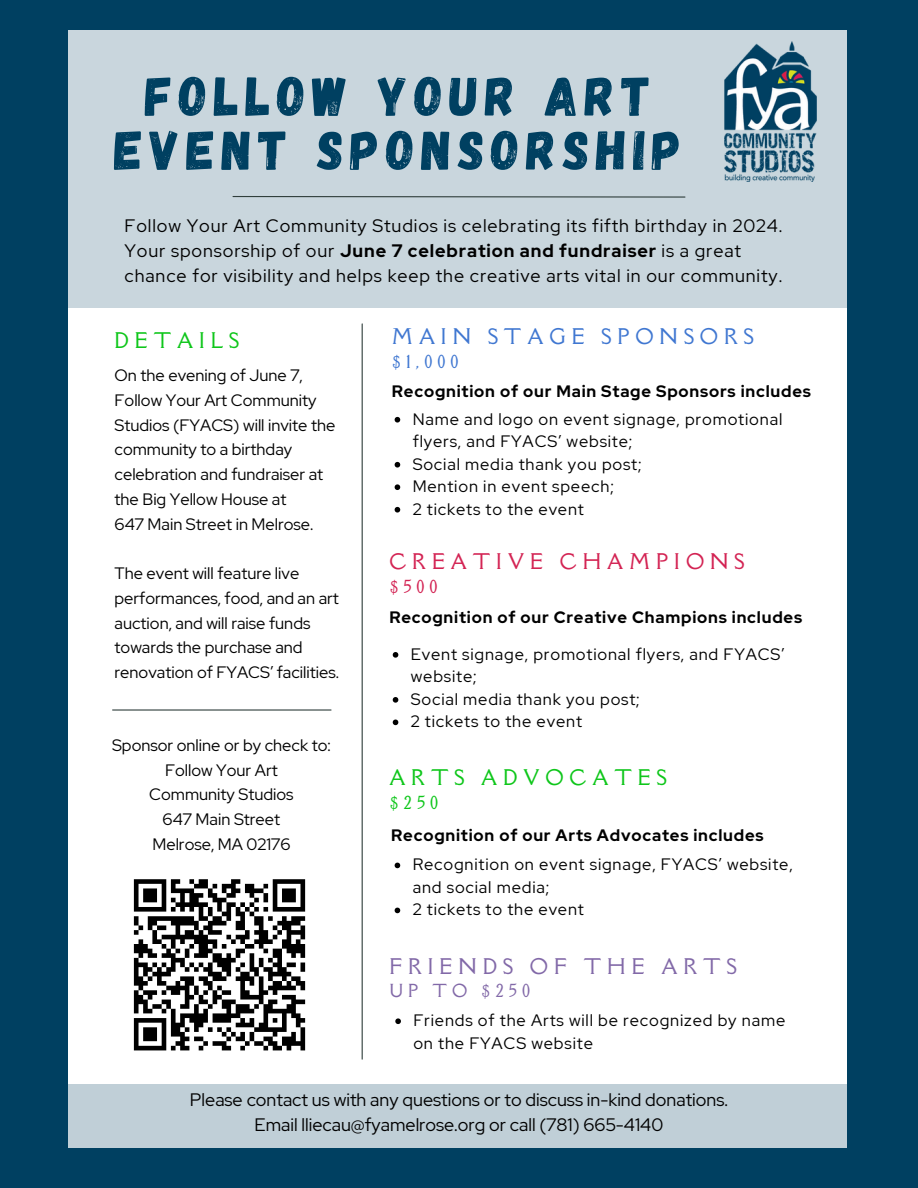
<style>
.page{position:relative;width:918px;height:1188px;background:#004061}
.page>*{position:absolute;margin:0;border:0;box-sizing:border-box;transform-origin:0 0}
.t1{font:55.35px/54px "Gagalin";letter-spacing:.12em;color:#004061;text-align:center}
.t2{font:19.8px "Della Respira";letter-spacing:.3em;color:#0ec61a}
.t3{font:19.8px "Della Respira";letter-spacing:.3em;color:#d32353}
.t4{font:19.8px "Della Respira";letter-spacing:.3em;color:#4077d1}
.t5{font:19.8px "Della Respira";letter-spacing:.3em;color:#8269a8}
.t6{font:18px/24.8px "Red Hat Display";letter-spacing:.05em;color:#000}
.t7{font:18px/24.8px "Red Hat Display";color:#000;text-align:center}
.t8{font:16.5px/24.8px "Red Hat Display";color:#000}
.t9{font:16.5px/22.5px "Red Hat Display";letter-spacing:.05em;color:#000}
.t10{font:700 16.5px "Red Hat Display";letter-spacing:.05em;color:#000}
.t11{font:16.5px "Della Respira";letter-spacing:.3em;color:#8269a8}
.t12{font:16.5px "Della Respira";color:#4077d1}
.t13{font:16.5px "Della Respira";color:#d32353}
.t14{font:16.5px "Della Respira";color:#0ec61a}
.s1{font-weight:700}
</style>
<div class="page">
<div style="left:68px;top:309px;width:779px;height:839px;background:#fff"></div>
<div style="left:68px;top:1084px;width:779px;height:64px;background:#c0cfd7"></div>
<svg style="left:68px;top:30px;width:779px;height:320px;background:#d0dbe1"></svg>
<svg style="left:232px;top:195px;width:454px;height:3px"></svg>
<hr style="left:113px;top:709px;width:218px;height:2px;background:#303f3c">
<hr style="left:362px;top:324px;width:1px;height:735px;background:#303f3c">
<img style="left:724px;top:42px;width:93px;height:139px">
<svg style="left:393px;top:652px;width:5px;height:6px"></svg>
<svg style="left:393px;top:697px;width:5px;height:6px"></svg>
<svg style="left:393px;top:720px;width:5px;height:5px"></svg>
<svg style="left:395px;top:417px;width:5px;height:6px"></svg>
<svg style="left:395px;top:462px;width:5px;height:6px"></svg>
<svg style="left:395px;top:484px;width:5px;height:6px"></svg>
<svg style="left:395px;top:507px;width:5px;height:6px"></svg>
<svg style="left:395px;top:863px;width:5px;height:5px"></svg>
<svg style="left:395px;top:908px;width:5px;height:5px"></svg>
<svg style="left:395px;top:1018px;width:6px;height:6px"></svg>
<svg style="left:133px;top:879px;width:173px;height:172px"></svg>
<p class="t1" style="left:115px;top:66px;width:569px">FOLLOW YOUR ART<br>EVENT SPONSORSHIP</p>
<p class="t6" style="left:125px;top:214px;width:660px">Follow Your Art Community Studios is celebrating its fifth birthday in 2024.<br>Your sponsorship of our <span class="s1">June 7 celebration and fundraiser</span> is a great chance for visibility and helps keep the creative arts vital in our community.</p>
<p class="t2" style="left:115px;top:327px;width:126px">DETAILS</p>
<p class="t8" style="left:115px;top:363px;width:222px">On the evening of June 7,<br>Follow Your Art Community<br>Studios (FYACS) will invite the community to a birthday celebration and fundraiser at the Big Yellow House at</p>
<p class="t8" style="left:115px;top:511px;width:200px">647 Main Street in Melrose.</p>
<h2 class="t8" style="left:115px;top:561px;width:226px">The event will feature live performances, food, and an art auction, and will raise funds towards the purchase and renovation of FYACS’ facilities.</h2>
<h2 class="t8" style="left:112px;top:733px;width:220px">Sponsor online or by check to:</h2>
<h4 class="t8" style="left:165px;top:757px;width:114px">Follow Your Art</h4>
<p class="t8" style="left:149px;top:782px;width:146px">Community Studios</p>
<p class="t8" style="left:163px;top:807px;width:119px">647 Main Street</p>
<h2 class="t8" style="left:152px;top:832px;width:140px">Melrose, MA 02176</h2>
<p class="t4" style="left:392px;top:323px;width:363px">MAIN STAGE SPONSORS</p>
<p class="t12" style="left:392px;top:350px;width:68px">$1,000</p>
<p class="t10" style="left:392px;top:380px;width:421px">Recognition of our Main Stage Sponsors includes</p>
<p class="t9" style="left:413px;top:408px;width:371px">Name and logo on event signage, promotional flyers, and FYACS’ website;</p>
<p class="t9" style="left:413px;top:453px;width:230px">Social media thank you post;</p>
<p class="t9" style="left:413px;top:475px;width:203px">Mention in event speech;</p>
<p class="t9" style="left:413px;top:498px;width:173px">2 tickets to the event</p>
<p class="t3" style="left:389px;top:548px;width:357px">CREATIVE CHAMPIONS</p>
<p class="t13" style="left:389px;top:575px;width:50px">$500</p>
<p class="t10" style="left:389px;top:606px;width:414px">Recognition of our Creative Champions includes</p>
<p class="t9" style="left:411px;top:643px;width:375px">Event signage, promotional flyers, and FYACS’ website;</p>
<h3 class="t9" style="left:411px;top:688px;width:230px">Social media thank you post;</h3>
<h2 class="t9" style="left:411px;top:710px;width:173px">2 tickets to the event</h2>
<h2 class="t2" style="left:389px;top:764px;width:279px">ARTS ADVOCATES</h2>
<h2 class="t14" style="left:389px;top:791px;width:50px">$250</h2>
<h4 class="t10" style="left:391px;top:824px;width:374px">Recognition of our Arts Advocates includes</h4>
<h4 class="t9" style="left:413px;top:853px;width:381px">Recognition on event signage, FYACS’ website, and social media;</h4>
<p class="t9" style="left:413px;top:898px;width:173px">2 tickets to the event</p>
<p class="t5" style="left:389px;top:952px;width:349px">FRIENDS OF THE ARTS</p>
<p class="t11" style="left:389px;top:979px;width:142px">UP TO $250</p>
<p class="t9" style="left:413px;top:1009px;width:374px">Friends of the Arts will be recognized by name on the FYACS website</p>
<p class="t7" style="left:190px;top:1087px;width:540px">Please contact us with any questions or to discuss in-kind donations.<br>Email lliecau@fyamelrose.org or call (781) 665-4140</p>
</div>
